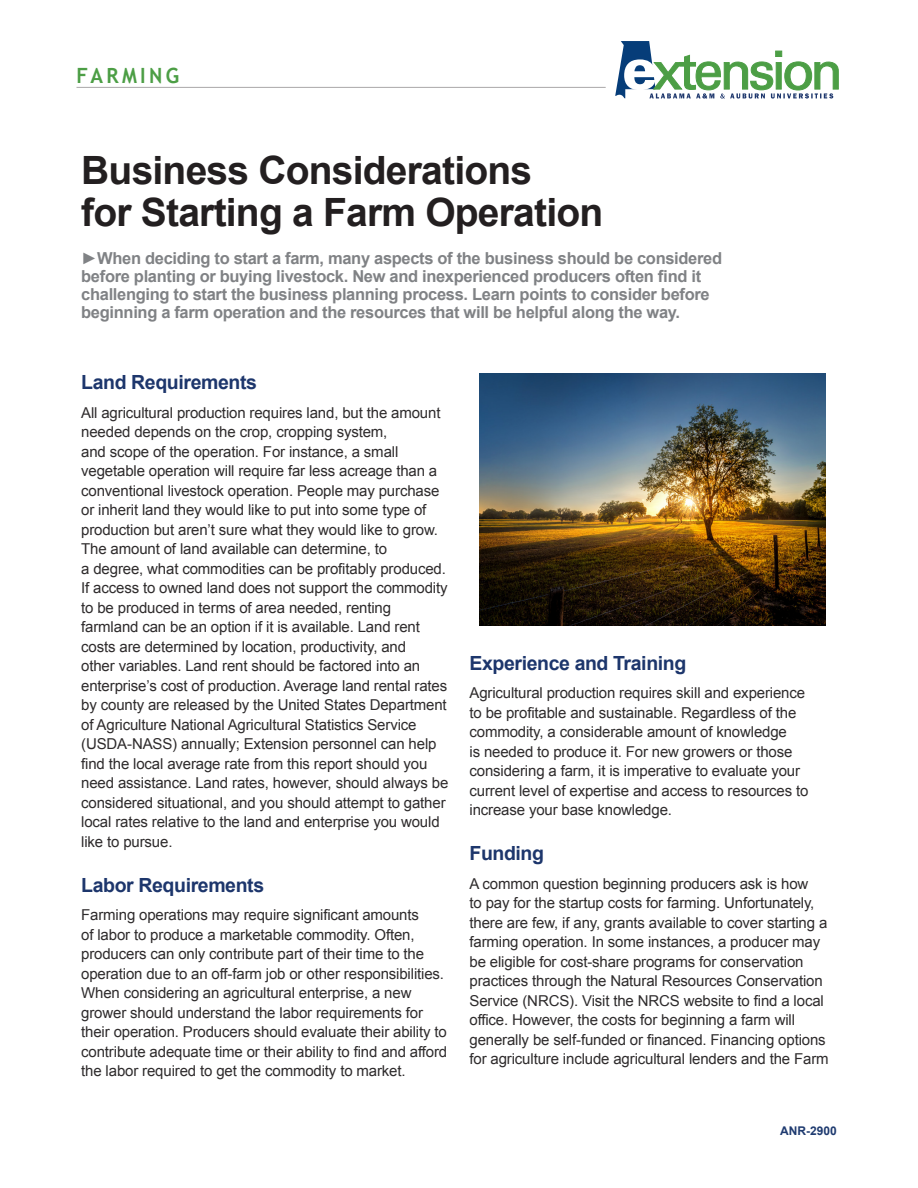
<style>
.page{position:relative;width:918px;height:1188px;background:#fff}
.page>*{position:absolute;margin:0;border:0;box-sizing:border-box;transform-origin:0 0}
.t1{font:700 39px/42px "Arial";letter-spacing:-.02em;color:#231f20}
.t2{font:700 21px "Trebuchet MS";letter-spacing:.17em;color:#4c9e45;scale:.95 1}
.t3{font:700 19.5px "Arial";letter-spacing:-.02em;color:#1d366c}
.t4{font:700 16.5px/18px "Arial";letter-spacing:-.02em;color:#808285}
.t5{font:15px/19.5px "Arial";letter-spacing:-.01em;color:#2e2b2c}
.t6{font:700 12px "Arial";color:#1f3b70}
</style>
<div class="page">
<svg style="left:615px;top:41px;width:224px;height:58px"></svg>
<hr style="left:76px;top:87px;width:530px;height:1px;background:#231f20">
<img style="left:479px;top:374px;width:347px;height:251px">
<h2 class="t2" style="left:76px;top:62px;width:110px">FARMING</h2>
<h1 class="t1" style="left:81px;top:150px;width:524px">Business Considerations<br>for Starting a Farm Operation</h1>
<p class="t4" style="left:81px;top:250px;width:642px">►When deciding to start a farm, many aspects of the business should be considered before planting or buying livestock. New and inexperienced producers often find it challenging to start the business planning process. Learn points to consider before beginning a farm operation and the resources that will be helpful along the way.</p>
<h3 class="t3" style="left:81px;top:370px;width:177px">Land Requirements</h3>
<p class="t5" style="left:81px;top:403px;width:369px">All agricultural production requires land, but the amount needed depends on the crop, cropping system,<br>and scope of the operation. For instance, a small vegetable operation will require far less acreage than a conventional livestock operation. People may purchase or inherit land they would like to put into some type of production but aren’t sure what they would like to grow.<br>The amount of land available can determine, to<br>a degree, what commodities can be profitably produced.<br>If access to owned land does not support the commodity to be produced in terms of area needed, renting farmland can be an option if it is available. Land rent costs are determined by location, productivity, and<br>other variables. Land rent should be factored into an enterprise’s cost of production. Average land rental rates by county are released by the United States Department of Agriculture National Agricultural Statistics Service (USDA-NASS) annually; Extension personnel can help find the local average rate from this report should you need assistance. Land rates, however, should always be considered situational, and you should attempt to gather local rates relative to the land and enterprise you would like to pursue.</p>
<h3 class="t3" style="left:81px;top:872px;width:184px">Labor Requirements</h3>
<p class="t5" style="left:81px;top:905px;width:368px">Farming operations may require significant amounts<br>of labor to produce a marketable commodity. Often, producers can only contribute part of their time to the operation due to an off-farm job or other responsibilities.<br>When considering an agricultural enterprise, a new grower should understand the labor requirements for their operation. Producers should evaluate their ability to contribute adequate time or their ability to find and afford the labor required to get the commodity to market.</p>
<h3 class="t3" style="left:470px;top:650px;width:218px">Experience and Training</h3>
<p class="t5" style="left:470px;top:683px;width:341px">Agricultural production requires skill and experience to be profitable and sustainable. Regardless of the commodity, a considerable amount of knowledge<br>is needed to produce it. For new growers or those considering a farm, it is imperative to evaluate your current level of expertise and access to resources to increase your base knowledge.</p>
<h3 class="t3" style="left:470px;top:840px;width:76px">Funding</h3>
<p class="t5" style="left:470px;top:874px;width:361px">A common question beginning producers ask is how<br>to pay for the startup costs for farming. Unfortunately, there are few, if any, grants available to cover starting a farming operation. In some instances, a producer may be eligible for cost-share programs for conservation practices through the Natural Resources Conservation Service (NRCS). Visit the NRCS website to find a local office. However, the costs for beginning a farm will generally be self-funded or financed. Financing options for agriculture include agricultural lenders and the Farm</p>
<p class="t6" style="left:780px;top:1123px;width:58px">ANR-2900</p>
</div>
